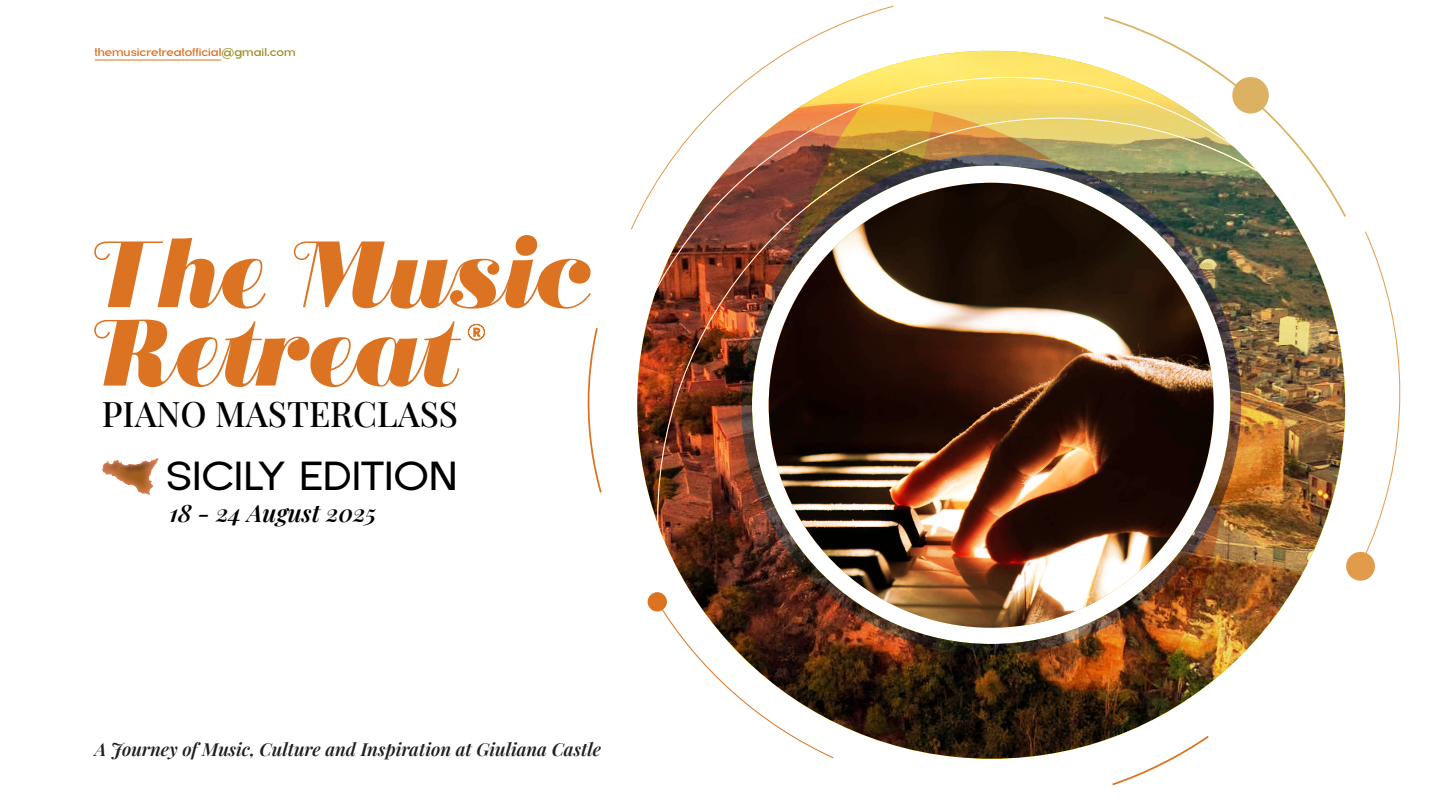
<style>
.page{position:relative;width:1440px;height:810px;background:#fff}
.page>*{position:absolute;margin:0;border:0;box-sizing:border-box;transform-origin:0 0}
.t1{font:900 93.75px/78.4px "Didonesque Script";color:#dc7323}
.t2{font:40.5px "San Diego";color:#000}
.t3{font:500 34.5px "Playfair Display";color:#000}
.t4{font:italic 600 24px "Playfair Display";color:#000}
.t5{font:italic 600 18px "Playfair Display";color:#1f1f1f}
.t6{font:500 11.4px "San Diego";color:#dc7323}
.s1{color:#9e8f25}
</style>
<div class="page">
<svg style="left:631px;top:6px;width:263px;height:224px"></svg>
<svg style="left:1360px;top:231px;width:40px;height:332px"></svg>
<div style="left:1346px;top:552px;width:29px;height:29px;background:#e29b4a;border-radius:50%"></div>
<svg style="left:1104px;top:16px;width:242px;height:201px"></svg>
<svg style="left:587px;top:328px;width:15px;height:165px"></svg>
<svg style="left:1112px;top:759px;width:61px;height:27px"></svg>
<img style="left:637px;top:51px;width:162px;height:690px">
<img style="left:799px;top:51px;width:546px;height:708px">
<img style="left:769px;top:183px;width:445px;height:445px;border-radius:50%">
<div style="left:101px;top:458px;width:59px;height:38px;background:#000;opacity:.75"></div>
<hr style="left:95px;top:60px;width:126px;height:1px;background:#dc7323">
<svg style="left:468px;top:324px;width:17px;height:16px"></svg>
<p class="t6" style="left:94px;top:45px;width:203px">themusicretreatofficial<span class="s1">@gmail.com</span></p>
<h1 class="t1" style="left:92px;top:240px;width:499px">The Music<br>Retreat</h1>
<h3 class="t3" style="left:102px;top:387px;width:358px">PIANO MASTERCLASS</h3>
<h2 class="t2" style="left:166px;top:451px;width:293px">SICILY EDITION</h2>
<h3 class="t4" style="left:170px;top:494px;width:208px">18 - 24 August 2025</h3>
<p class="t5" style="left:95px;top:735px;width:508px">A Journey of Music, Culture and Inspiration at Giuliana Castle</p>
</div>
